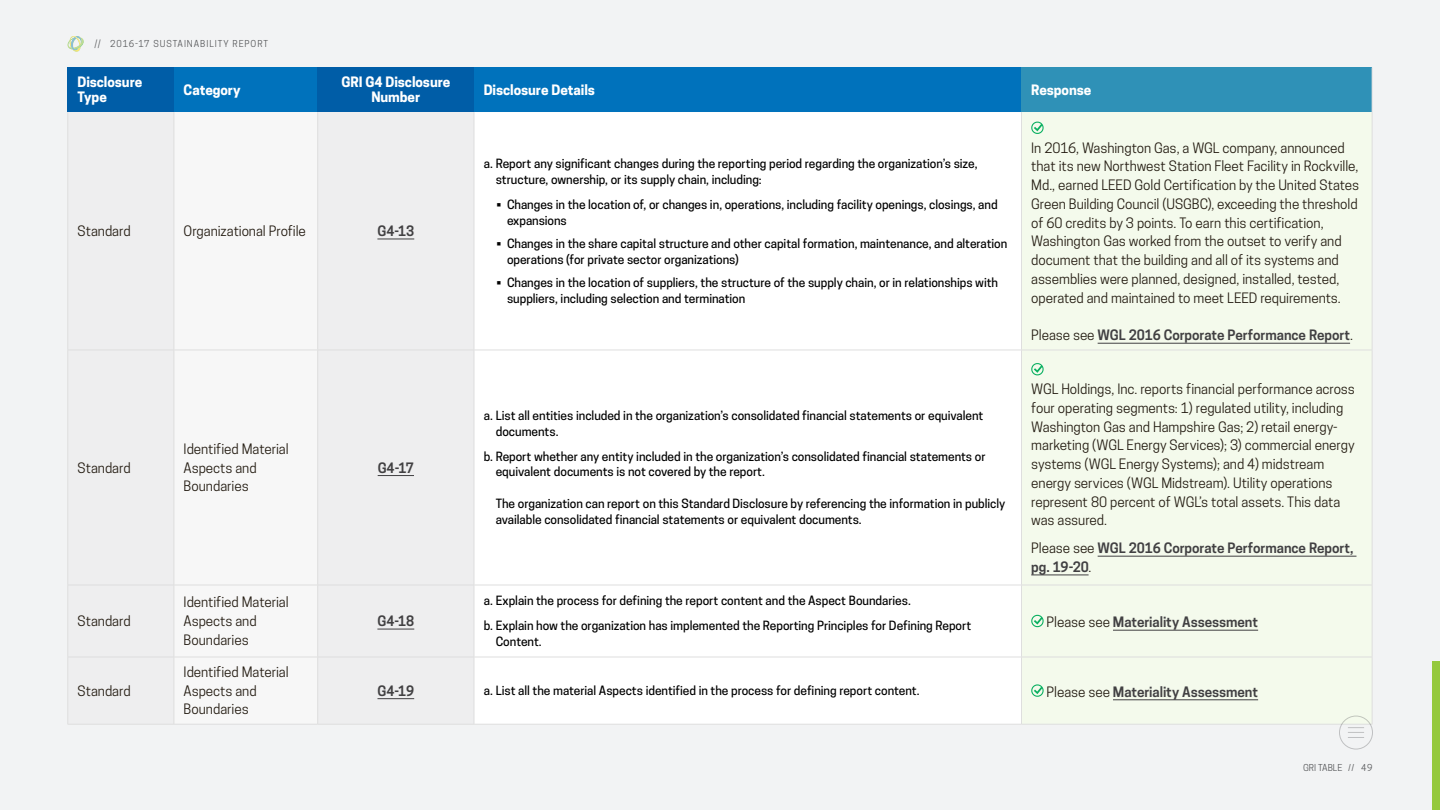
<style>
.page{position:relative;width:1440px;height:810px;background:#f2f3f4}
.page>*{position:absolute;margin:0;border:0;box-sizing:border-box;transform-origin:0 0}
.Body{font:13.5px/18.8px "Cooper Hewitt";letter-spacing:-.005em;color:#241c12}
.Body-2{font:600 13.5px/18.8px "Cooper Hewitt";letter-spacing:-.005em;color:#414042}
.Body-3{font:700 13.5px/15px "Cooper Hewitt";letter-spacing:-.005em;color:#fff}
.t1{font:500 12px/15.8px "Cooper Hewitt";letter-spacing:-.005em;color:#000}
.t2{font:9px "Cooper Hewitt";letter-spacing:.095em;color:#58595b}
.s1{font-weight:400;color:#241c12}
</style>
<div class="page">
<svg style="left:67px;top:36px;width:17px;height:16px"></svg>
<div style="left:68px;top:68px;width:106px;height:44px;background:#005da7"></div>
<div style="left:174px;top:68px;width:144px;height:44px;background:#0072bc"></div>
<div style="left:318px;top:68px;width:156px;height:44px;background:#005da7"></div>
<div style="left:474px;top:68px;width:548px;height:44px;background:#0072bc"></div>
<div style="left:1022px;top:68px;width:350px;height:44px;background:#2f91b7"></div>
<svg style="left:69px;top:112px;width:405px;height:612px"></svg>
<svg style="left:175px;top:112px;width:142px;height:612px"></svg>
<div style="left:475px;top:112px;width:546px;height:611px;background:#fff"></div>
<svg style="left:1022px;top:112px;width:350px;height:612px"></svg>
<hr style="left:174px;top:112px;width:1px;height:238px;background:#dedede">
<hr style="left:317px;top:112px;width:1px;height:238px;background:#dedede">
<hr style="left:474px;top:112px;width:1px;height:238px;background:#dedede">
<hr style="left:1021px;top:112px;width:1px;height:238px;background:#dedede">
<hr style="left:68px;top:350px;width:106px;height:1px;background:#dedede">
<hr style="left:174px;top:350px;width:144px;height:1px;background:#dedede">
<hr style="left:174px;top:350px;width:1px;height:235px;background:#dedede">
<hr style="left:318px;top:350px;width:156px;height:1px;background:#dedede">
<hr style="left:317px;top:350px;width:1px;height:235px;background:#dedede">
<hr style="left:474px;top:350px;width:548px;height:1px;background:#dedede">
<hr style="left:474px;top:350px;width:1px;height:235px;background:#dedede">
<hr style="left:1022px;top:350px;width:350px;height:1px;background:#dedede">
<hr style="left:1021px;top:350px;width:1px;height:235px;background:#dedede">
<hr style="left:68px;top:585px;width:106px;height:1px;background:#dedede">
<hr style="left:174px;top:585px;width:144px;height:1px;background:#dedede">
<hr style="left:174px;top:585px;width:1px;height:72px;background:#dedede">
<hr style="left:318px;top:585px;width:156px;height:1px;background:#dedede">
<hr style="left:317px;top:585px;width:1px;height:72px;background:#dedede">
<hr style="left:474px;top:585px;width:548px;height:1px;background:#dedede">
<hr style="left:474px;top:585px;width:1px;height:72px;background:#dedede">
<hr style="left:1022px;top:585px;width:350px;height:1px;background:#dedede">
<hr style="left:1021px;top:585px;width:1px;height:72px;background:#dedede">
<hr style="left:68px;top:657px;width:106px;height:1px;background:#dedede">
<hr style="left:174px;top:657px;width:144px;height:1px;background:#dedede">
<hr style="left:174px;top:657px;width:1px;height:67px;background:#dedede">
<hr style="left:318px;top:657px;width:156px;height:1px;background:#dedede">
<hr style="left:317px;top:657px;width:1px;height:67px;background:#dedede">
<hr style="left:474px;top:657px;width:548px;height:1px;background:#dedede">
<hr style="left:474px;top:657px;width:1px;height:67px;background:#dedede">
<hr style="left:1022px;top:657px;width:350px;height:1px;background:#dedede">
<hr style="left:1021px;top:657px;width:1px;height:67px;background:#dedede">
<hr style="left:68px;top:724px;width:106px;height:1px;background:#dedede">
<hr style="left:174px;top:724px;width:144px;height:1px;background:#dedede">
<hr style="left:318px;top:724px;width:156px;height:1px;background:#dedede">
<hr style="left:474px;top:724px;width:548px;height:1px;background:#dedede">
<hr style="left:1022px;top:724px;width:350px;height:1px;background:#dedede">
<hr style="left:1372px;top:112px;width:1px;height:238px;background:#dedede">
<hr style="left:1372px;top:350px;width:1px;height:235px;background:#dedede">
<hr style="left:1372px;top:585px;width:1px;height:72px;background:#dedede">
<hr style="left:1372px;top:657px;width:1px;height:67px;background:#dedede">
<hr style="left:1372px;top:68px;width:1px;height:44px;background:#dedede">
<hr style="left:68px;top:112px;width:1px;height:238px;background:#dedede">
<hr style="left:68px;top:350px;width:1px;height:235px;background:#dedede">
<hr style="left:68px;top:585px;width:1px;height:72px;background:#dedede">
<hr style="left:68px;top:657px;width:1px;height:67px;background:#dedede">
<hr style="left:377px;top:239px;width:37px;height:1px;background:#414042">
<hr style="left:1098px;top:343px;width:252px;height:1px;background:#414042">
<svg style="left:1031px;top:122px;width:13px;height:12px"></svg>
<hr style="left:378px;top:475px;width:36px;height:1px;background:#414042">
<hr style="left:1098px;top:556px;width:258px;height:1px;background:#414042">
<hr style="left:1031px;top:575px;width:58px;height:1px;background:#414042">
<svg style="left:1031px;top:363px;width:13px;height:12px"></svg>
<hr style="left:377px;top:629px;width:37px;height:1px;background:#414042">
<hr style="left:1113px;top:630px;width:145px;height:1px;background:#414042">
<svg style="left:1031px;top:615px;width:13px;height:12px"></svg>
<hr style="left:377px;top:698px;width:37px;height:1px;background:#414042">
<hr style="left:1113px;top:699px;width:145px;height:1px;background:#414042">
<svg style="left:1031px;top:684px;width:13px;height:13px"></svg>
<div style="left:1432px;top:662px;width:8px;height:148px;background:#95c93d"></div>
<div style="left:1339px;top:716px;width:34px;height:33px;border:1px solid #58595b;border-radius:50%"></div>
<svg style="left:1348px;top:727px;width:16px;height:11px"></svg>
<p class="t2" style="left:94px;top:39px;width:175px">// 2016-17 SUSTAINABILITY REPORT</p>
<p class="Body-3" style="left:78px;top:75px;width:66px">Disclosure<br>Type</p>
<p class="Body-3" style="left:184px;top:82px;width:59px">Category</p>
<p class="Body-3" style="left:341px;top:75px;width:111px;text-align:center">GRI G4 Disclosure<br>Number</p>
<p class="Body-3" style="left:484px;top:82px;width:113px">Disclosure Details</p>
<p class="Body-3" style="left:1031px;top:82px;width:62px">Response</p>
<p class="Body" style="left:78px;top:222px;width:55px">Standard</p>
<p class="Body" style="left:184px;top:222px;width:124px">Organizational Profile</p>
<p class="Body-2" style="left:377px;top:222px;width:38px">G4-13</p>
<p class="Body" style="left:78px;top:458px;width:55px">Standard</p>
<p class="Body" style="left:78px;top:612px;width:55px">Standard</p>
<p class="Body" style="left:184px;top:439px;width:106px">Identified Material<br>Aspects and<br>Boundaries</p>
<p class="Body" style="left:184px;top:593px;width:106px">Identified Material<br>Aspects and<br>Boundaries</p>
<p class="Body-2" style="left:378px;top:458px;width:38px">G4-17</p>
<p class="Body-2" style="left:377px;top:612px;width:38px">G4-18</p>
<p class="t1" style="left:496px;top:156px;width:483px;text-indent:-12px">a. Report any significant changes during the reporting period regarding the organization’s size, structure, ownership, or its supply chain, including:</p>
<p class="t1" style="left:507px;top:196px;width:492px;text-indent:-10px">• Changes in the location of, or changes in, operations, including facility openings, closings, and expansions</p>
<p class="t1" style="left:507px;top:235px;width:502px;text-indent:-10px">• Changes in the share capital structure and other capital formation, maintenance, and alteration operations (for private sector organizations)</p>
<p class="t1" style="left:507px;top:274px;width:493px;text-indent:-10px">• Changes in the location of suppliers, the structure of the supply chain, or in relationships with suppliers, including selection and termination</p>
<p class="t1" style="left:496px;top:408px;width:489px;text-indent:-12px">a. List all entities included in the organization’s consolidated financial statements or equivalent documents.</p>
<p class="t1" style="left:496px;top:448px;width:491px;text-indent:-12px">b. Report whether any entity included in the organization’s consolidated financial statements or equivalent documents is not covered by the report.</p>
<p class="t1" style="left:496px;top:496px;width:511px">The organization can report on this Standard Disclosure by referencing the information in publicly available consolidated financial statements or equivalent documents.</p>
<p class="Body" style="left:1031px;top:138px;width:329px">In 2016, Washington Gas, a WGL company, announced that its new Northwest Station Fleet Facility in Rockville, Md., earned LEED Gold Certification by the United States Green Building Council (USGBC), exceeding the threshold of 60 credits by 3 points. To earn this certification, Washington Gas worked from the outset to verify and document that the building and all of its systems and assemblies were planned, designed, installed, tested, operated and maintained to meet LEED requirements.</p>
<p class="Body-2" style="left:1031px;top:326px;width:323px"><span class="s1">Please see</span> WGL 2016 Corporate Performance Report<span class="s1">.</span></p>
<p class="Body" style="left:1031px;top:380px;width:325px">WGL Holdings, Inc. reports financial performance across four operating segments: 1) regulated utility, including Washington Gas and Hampshire Gas; 2) retail energy&shy;marketing (WGL Energy Services); 3) commercial energy systems (WGL Energy Systems); and 4) midstream energy services (WGL Midstream). Utility operations represent 80 percent of WGL’s total assets. This data was assured.</p>
<p class="Body-2" style="left:1031px;top:539px;width:324px"><span class="s1">Please see</span> WGL 2016 Corporate Performance Report, pg. 19-20<span class="s1">.</span></p>
<p class="t1" style="left:484px;top:593px;width:429px">a. Explain the process for defining the report content and the Aspect Boundaries.</p>
<p class="t1" style="left:496px;top:618px;width:477px;text-indent:-12px">b. Explain how the organization has implemented the Reporting Principles for Defining Report<br>Content.</p>
<p class="Body-2" style="left:1047px;top:613px;width:213px"><span class="s1">Please see</span> Materiality Assessment</p>
<p class="Body" style="left:78px;top:681px;width:55px">Standard</p>
<p class="Body" style="left:184px;top:662px;width:106px">Identified Material<br>Aspects and<br>Boundaries</p>
<p class="Body-2" style="left:377px;top:681px;width:38px">G4-19</p>
<p class="t1" style="left:484px;top:683px;width:437px">a. List all the material Aspects identified in the process for defining report content.</p>
<p class="Body-2" style="left:1047px;top:682px;width:213px"><span class="s1">Please see</span> Materiality Assessment</p>
<p class="t2" style="left:1303px;top:762px;width:26px">GRI Table</p>
<p class="t2" style="left:1348px;top:762px;width:26px">// 49</p>
</div>
